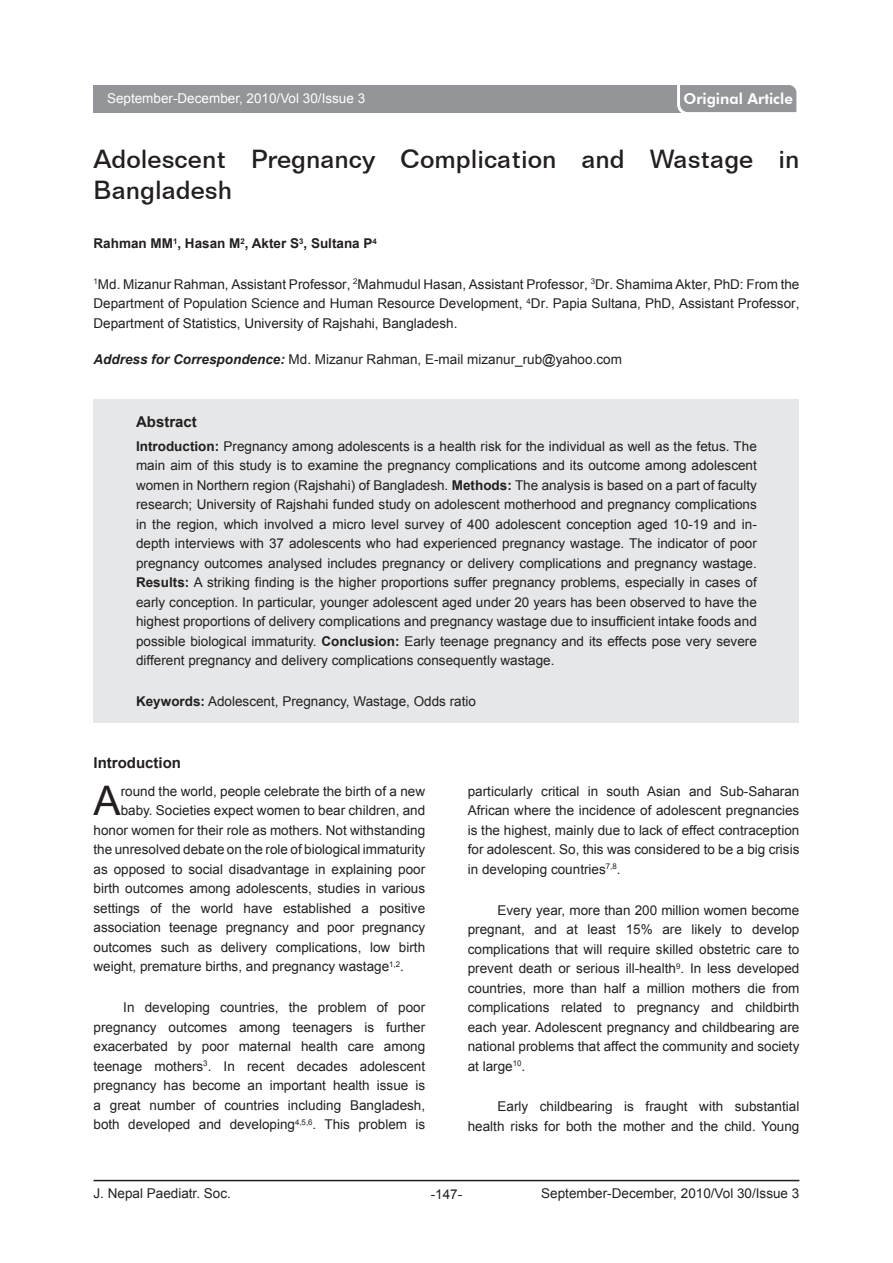
<style>
.page{position:relative;width:893px;height:1263px;background:#fff}
.page>*{position:absolute;margin:0;border:0;box-sizing:border-box;transform-origin:0 0}
.t1{font:40.8px "Arial";color:#231f20}
.t2{font:500 25.5px/30.6px "Folio BT";color:#231f20}
.t3{font:700 15px "Arial";color:#231f20}
.t4{font:800 15px "Futura BT";color:#fff}
.t5{font:13.5px/19.5px "Arial";color:#231f20;text-align:justify}
.t6{font:13.5px "Arial";color:#fff}
.t7{font:700 13.5px "Arial";color:#231f20}
.s1{font-weight:700;font-style:italic}
.s2{font-weight:700}
</style>
<div class="page">
<hr style="left:94px;top:1180px;width:705px;height:1px;background:#231f20">
<div style="left:94px;top:85px;width:595px;height:27px;background:#939598"></div>
<svg style="left:675px;top:85px;width:122px;height:28px;background:#9a9b9e"></svg>
<div style="left:94px;top:399px;width:705px;height:324px;background:#e6e7e8"></div>
<p class="t6" style="left:107px;top:91px;width:260px">September-December, 2010/Vol 30/Issue 3</p>
<p class="t4" style="left:683px;top:90px;width:111px">Original Article</p>
<h2 class="t2" style="left:94px;top:144px;width:707px">Adolescent Pregnancy Complication and Wastage in<br>Bangladesh</h2>
<p class="t7" style="left:94px;top:236px;width:285px">Rahman MM<sup>1</sup>, Hasan M<sup>2</sup>, Akter S<sup>3</sup>, Sultana P<sup>4</sup></p>
<p class="t5" style="left:94px;top:274px;width:707px"><sup>1</sup>Md. Mizanur Rahman, Assistant Professor, <sup>2</sup>Mahmudul Hasan, Assistant Professor, <sup>3</sup>Dr. Shamima Akter, PhD: From the Department of Population Science and Human Resource Development, <sup>4</sup>Dr. Papia Sultana, PhD, Assistant Professor, Department of Statistics, University of Rajshahi, Bangladesh.</p>
<p class="t5" style="left:94px;top:350px;width:530px"><span class="s1">Address for Correspondence:</span> Md. Mizanur Rahman, E-mail mizanur_rub@yahoo.com</p>
<p class="t3" style="left:136px;top:414px;width:62px">Abstract</p>
<p class="t5" style="left:136px;top:436px;width:622px"><span class="s2">Introduction:</span> Pregnancy among adolescents is a health risk for the individual as well as the fetus. The main aim of this study is to examine the pregnancy complications and its outcome among adolescent women in Northern region (Rajshahi) of Bangladesh. <span class="s2">Methods:</span> The analysis is based on a part of faculty research; University of Rajshahi funded study on adolescent motherhood and pregnancy complications in the region, which involved a micro level survey of 400 adolescent conception aged 10-19 and in&shy;depth interviews with 37 adolescents who had experienced pregnancy wastage. The indicator of poor pregnancy outcomes analysed includes pregnancy or delivery complications and pregnancy wastage.<br><span class="s2">Results:</span> A striking finding is the higher proportions suffer pregnancy problems, especially in cases of early conception. In particular, younger adolescent aged under 20 years has been observed to have the highest proportions of delivery complications and pregnancy wastage due to insufficient intake foods and possible biological immaturity. <span class="s2">Conclusion:</span> Early teenage pregnancy and its effects pose very severe different pregnancy and delivery complications consequently wastage.</p>
<p class="t5" style="left:136px;top:692px;width:341px"><span class="s2">Keywords:</span> Adolescent, Pregnancy, Wastage, Odds ratio</p>
<p class="t3" style="left:94px;top:754px;width:89px">Introduction</p>
<h1 class="t1" style="left:94px;top:778px;width:29px">A</h1>
<p class="t5" style="left:121px;top:781px;width:306px">round the world, people celebrate the birth of a new</p>
<p class="t5" style="left:121px;top:801px;width:306px">baby. Societies expect women to bear children, and</p>
<p class="t5" style="left:94px;top:820px;width:333px">honor women for their role as mothers. Not withstanding</p>
<p class="t5" style="left:94px;top:840px;width:333px">the unresolved debate on the role of biological immaturity</p>
<p class="t5" style="left:94px;top:859px;width:333px">as opposed to social disadvantage in explaining poor</p>
<p class="t5" style="left:94px;top:879px;width:333px">birth outcomes among adolescents, studies in various</p>
<p class="t5" style="left:94px;top:898px;width:333px">settings of the world have established a positive</p>
<p class="t5" style="left:94px;top:918px;width:333px">association teenage pregnancy and poor pregnancy</p>
<p class="t5" style="left:94px;top:937px;width:333px">outcomes such as delivery complications, low birth</p>
<p class="t5" style="left:94px;top:957px;width:312px">weight, premature births, and pregnancy wastage<sup>1,2</sup>.</p>
<p class="t5" style="left:94px;top:997px;width:333px;text-indent:30px">In developing countries, the problem of poor pregnancy outcomes among teenagers is further exacerbated by poor maternal health care among teenage mothers<sup>3</sup>. In recent decades adolescent pregnancy has become an important health issue is a great number of countries including Bangladesh, both developed and developing<sup>4,5,6</sup>. This problem is</p>
<p class="t5" style="left:468px;top:781px;width:333px">particularly critical in south Asian and Sub-Saharan African where the incidence of adolescent pregnancies is the highest, mainly due to lack of effect contraception for adolescent. So, this was considered to be a big crisis in developing countries<sup>7,8</sup>.</p>
<p class="t5" style="left:468px;top:900px;width:333px;text-indent:30px">Every year, more than 200 million women become pregnant, and at least 15% are likely to develop complications that will require skilled obstetric care to prevent death or serious ill-health<sup>9</sup>. In less developed countries, more than half a million mothers die from complications related to pregnancy and childbirth each year. Adolescent pregnancy and childbearing are national problems that affect the community and society at large<sup>10</sup>.</p>
<p class="t5" style="left:468px;top:1097px;width:333px;text-align:right">Early childbearing is fraught with substantial health risks for both the mother and the child. Young</p>
<p class="t5" style="left:94px;top:1184px;width:139px">J. Nepal Paediatr. Soc.</p>
<p class="t5" style="left:431px;top:1184px;width:33px">-147-</p>
<p class="t5" style="left:541px;top:1184px;width:260px">September-December, 2010/Vol 30/Issue 3</p>
</div>
